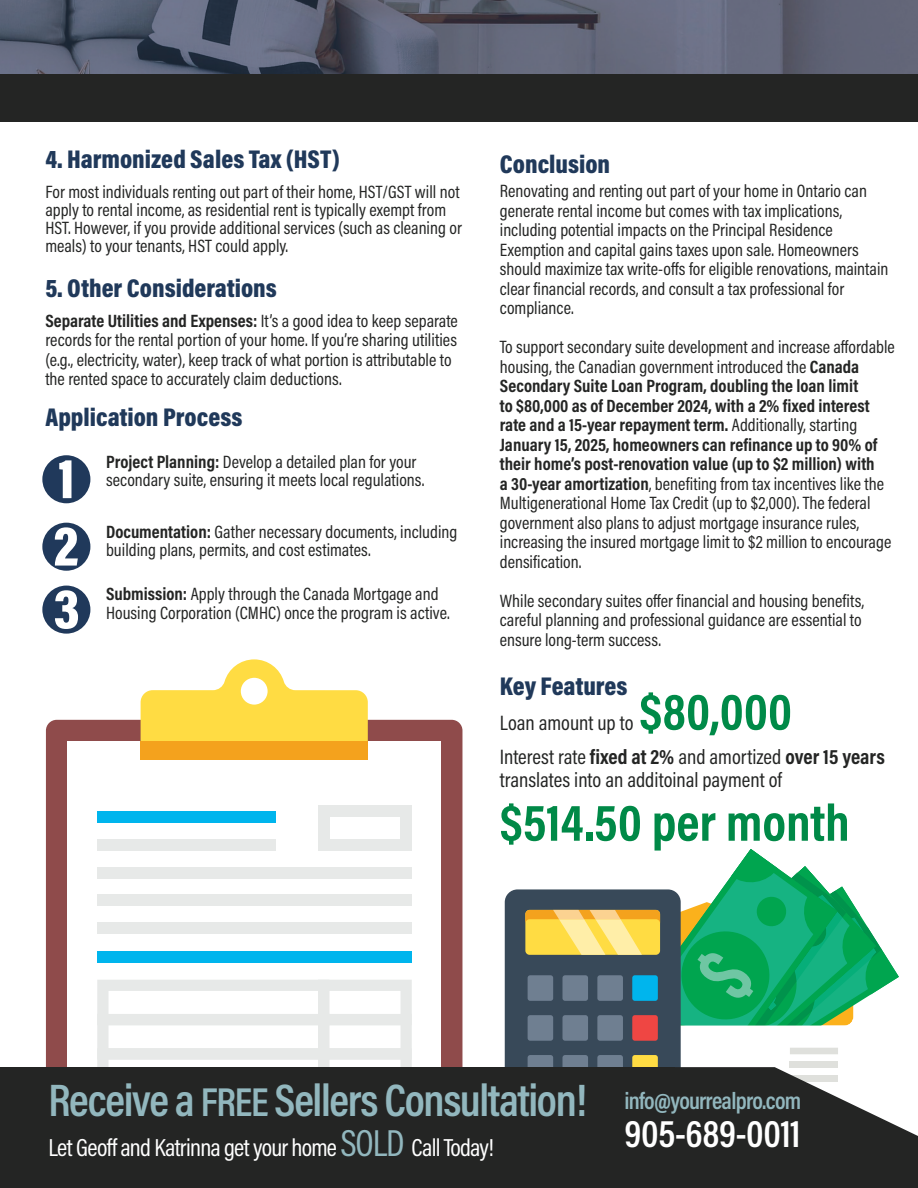
<style>
.page{position:relative;width:918px;height:1188px;background:#fff}
.page>*{position:absolute;margin:0;border:0;box-sizing:border-box;transform-origin:0 0}
.t1{font:900 57.3px/65.1px "Acumin Pro Cond";color:#fff;text-align:justify}
.t2{font:700 52.5px "Acumin Pro Cond";color:#008947}
.t3{font:700 52.5px "Acumin Pro Cond";color:#008a48}
.t4{font:600 45.9px "Acumin Pro Cond";letter-spacing:-.03em;color:#92b7be}
.t5{font:600 39px "Acumin Pro Cond";letter-spacing:-.01em;color:#fff}
.t6{font:900 25.95px "Acumin Pro Cond";color:#20395a}
.t7{font:24.9px "Acumin Pro Cond";letter-spacing:-.03em;color:#fff}
.t8{font:600 24px "Acumin Pro Cond";letter-spacing:-.03em;color:#92b7be}
.t9{font:21px/22.5px "Acumin Pro Cond";color:#242524}
.t10{font:18px/19.5px "Acumin Pro Cond";color:#242524}
.s1{font-weight:700}
.s2{font-size:40.65px}
.s3{font-size:37.95px;color:#92b7be}
</style>
<div class="page">
<div style="left:505px;top:889px;width:176px;height:250px;background:#384959;border-radius:13px"></div>
<div style="left:46px;top:720px;width:416px;height:347px;background:#8f4b4b"></div>
<div style="left:67px;top:741px;width:374px;height:447px;background:#fff"></div>
<svg style="left:141px;top:659px;width:227px;height:82px"></svg>
<div style="left:141px;top:741px;width:227px;height:19px;background:#f4a21d"></div>
<div style="left:318px;top:805px;width:94px;height:11px;background:#e7e9e8"></div>
<div style="left:318px;top:839px;width:94px;height:12px;background:#e7e9e8"></div>
<div style="left:401px;top:805px;width:11px;height:46px;background:#e7e9e8"></div>
<div style="left:318px;top:805px;width:11px;height:46px;background:#e7e9e8"></div>
<svg style="left:97px;top:980px;width:315px;height:87px"></svg>
<div style="left:97px;top:867px;width:315px;height:11px;background:#e7e9e8"></div>
<div style="left:97px;top:922px;width:315px;height:12px;background:#e7e9e8"></div>
<div style="left:97px;top:951px;width:315px;height:11px;background:#00b5ed"></div>
<div style="left:97px;top:812px;width:179px;height:11px;background:#00b5ed"></div>
<div style="left:97px;top:839px;width:179px;height:12px;background:#e7e9e8"></div>
<div style="left:97px;top:895px;width:315px;height:11px;background:#e7e9e8"></div>
<div style="left:42px;top:455px;width:48px;height:48px;background:#20395b;border-radius:50%"></div>
<div style="left:0;top:1067px;width:674px;height:121px;background:#242524"></div>
<img style="left:0;top:0;width:918px;height:73px">
<div style="left:0;top:73px;width:918px;height:49px;background:#242524"></div>
<svg style="left:525px;top:849px;width:393px;height:336px"></svg>
<hr style="left:669px;top:1185px;width:249px;height:3px;background:#242524">
<div style="left:42px;top:523px;width:48px;height:48px;background:#20395b;border-radius:50%"></div>
<div style="left:42px;top:586px;width:48px;height:48px;background:#20395b;border-radius:50%"></div>
<h3 class="t6" style="left:45px;top:142px;width:296px">4. Harmonized Sales Tax (HST)</h3>
<p class="t10" style="left:45px;top:182px;width:418px;line-height:18px">For most individuals renting out part of their home, HST/GST will not apply to rental income, as residential rent is typically exempt from HST. However, if you provide additional services (such as cleaning or meals) to your tenants, HST could apply.</p>
<h3 class="t6" style="left:45px;top:271px;width:233px">5. Other Considerations</h3>
<p class="t10" style="left:45px;top:311px;width:414px"><span class="s1">Separate Utilities and Expenses:</span> It’s a good idea to keep separate records for the rental portion of your home. If you’re sharing utilities (e.g., electricity, water), keep track of what portion is attributable to the rented space to accurately claim deductions.</p>
<h3 class="t6" style="left:45px;top:400px;width:199px">Application Process</h3>
<p class="t10" style="left:106px;top:452px;width:320px;line-height:18px"><span class="s1">Project Planning:</span> Develop a detailed plan for your secondary suite, ensuring it meets local regulations.</p>
<p class="t10" style="left:106px;top:523px;width:353px;line-height:18px"><span class="s1">Documentation:</span> Gather necessary documents, including building plans, permits, and cost estimates.</p>
<p class="t10" style="left:106px;top:584px;width:345px"><span class="s1">Submission:</span> Apply through the Canada Mortgage and<br>Housing Corporation (CMHC) once the program is active.</p>
<h1 class="t1" style="left:54px;top:444px;width:28px">1<br>2<br>3</h1>
<h3 class="t6" style="left:500px;top:147px;width:112px">Conclusion</h3>
<p class="t10" style="left:500px;top:181px;width:390px">Renovating and renting out part of your home in Ontario can generate rental income but comes with tax implications, including potential impacts on the Principal Residence Exemption and capital gains taxes upon sale. Homeowners should maximize tax write-offs for eligible renovations, maintain clear financial records, and consult a tax professional for compliance.</p>
<p class="t10" style="left:500px;top:337px;width:396px">To support secondary suite development and increase affordable housing, the Canadian government introduced the <span class="s1">Canada Secondary Suite Loan Program, doubling the loan limit<br>to $80,000 as of December 2024, with a 2% fixed interest rate and a 15-year repayment term.</span> Additionally, starting <span class="s1">January 15, 2025, homeowners can refinance up to 90% of their home’s post-renovation value (up to $2 million) with<br>a 30-year amortization</span>, benefiting from tax incentives like the Multigenerational Home Tax Credit (up to $2,000). The federal government also plans to adjust mortgage insurance rules, increasing the insured mortgage limit to $2 million to encourage densification.</p>
<p class="t10" style="left:500px;top:590px;width:366px">While secondary suites offer financial and housing benefits, careful planning and professional guidance are essential to ensure long-term success.</p>
<h3 class="t6" style="left:500px;top:669px;width:129px">Key Features</h3>
<p class="t9" style="left:500px;top:711px;width:135px">Loan amount up to</p>
<h2 class="t3" style="left:639px;top:677px;width:154px">$80,000</h2>
<p class="t9" style="left:500px;top:745px;width:387px">Interest rate <span class="s1">fixed at 2%</span> and amortized <span class="s1">over 15 years </span>translates into an additoinal payment of</p>
<h2 class="t2" style="left:500px;top:788px;width:351px">$514.50 per month</h2>
<h3 class="t4" style="left:48px;top:1070px;width:540px">Receive a <span class="s2">FREE</span> Sellers Consultation!</h3>
<h3 class="t7" style="left:48px;top:1132px;width:447px">Let Geoff and Katrinna get your home <span class="s3">SOLD</span> Call Today!</h3>
<h3 class="t8" style="left:624px;top:1085px;width:178px">info@yourrealpro.com</h3>
<h3 class="t5" style="left:624px;top:1108px;width:178px">905-689-0011</h3>
</div>
